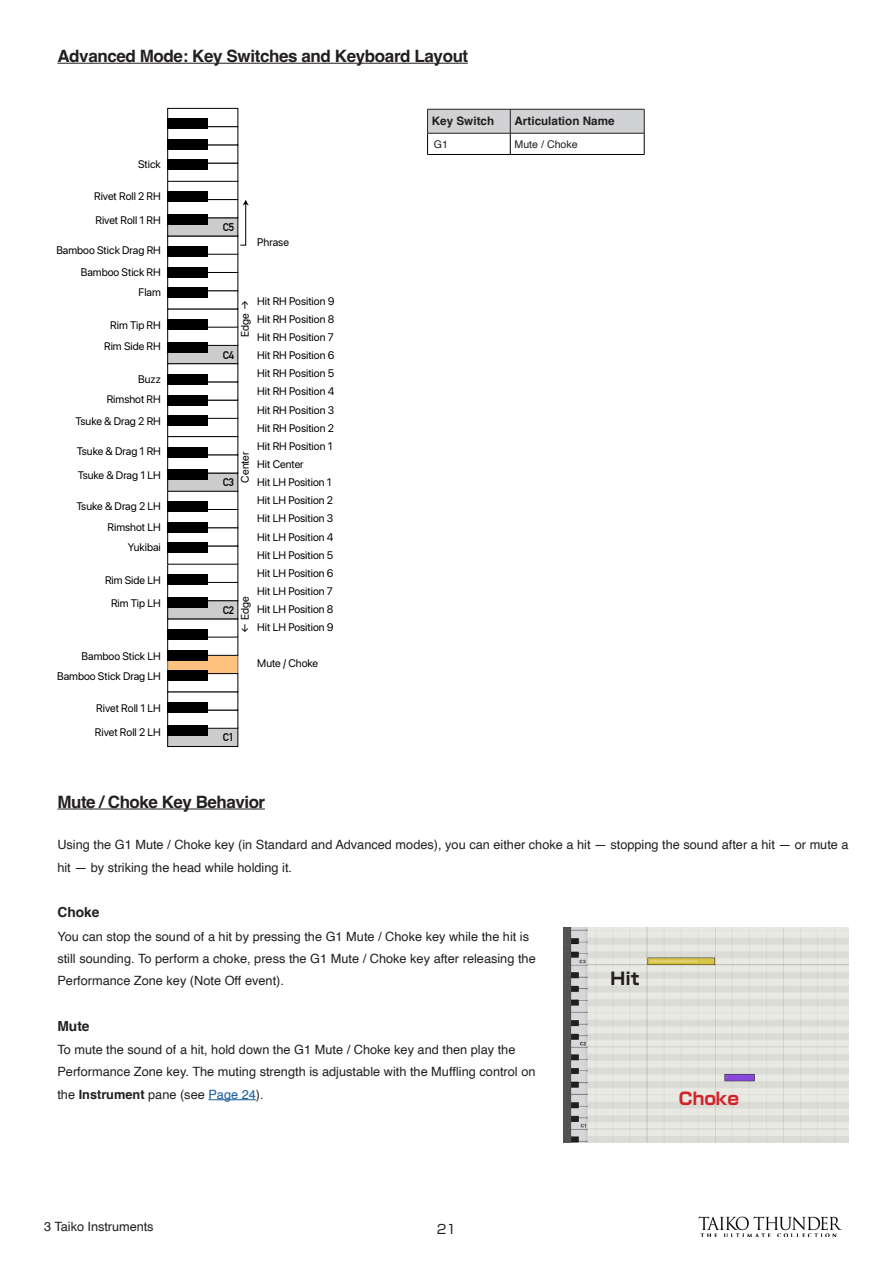
<style>
.page{position:relative;width:893px;height:1263px;background:#fff}
.page>*{position:absolute;margin:0;border:0;box-sizing:border-box;transform-origin:0 0}
.t1{font:italic 40.65px "SF Pro";color:#000}
.英語_-_中見出し{font:700 16.95px "Helvetica";letter-spacing:-.025em;color:#231f20}
.英語_-_大見出し{font:700 16.95px "Shin Go Pro";color:#d1232a}
.英語_-_大見出し-2{font:700 16.95px "Shin Go Pro";color:#231f20}
.英語_-_小見出し{font:700 13.8px "Helvetica";color:#231f20}
.英語本文{font:12.75px/22.4px "Helvetica";color:#231f20}
.t2{font:12.75px "Shin Go Pro";color:#231f20}
.t3{font:700 11.7px "Helvetica";color:#231f20}
.t4{font:10.95px/18.1px "SF Pro";color:#000}
.t5{font:700 10.95px "DIN Alternate";color:#000}
.t6{font:10.65px "Helvetica";color:#231f20}
.s1{font-weight:700}
.s2{color:#175d9e}
</style>
<div class="page">
<img style="left:698px;top:1216px;width:144px;height:21px">
<div style="left:168px;top:728px;width:70px;height:18px;background:#ccc"></div>
<div style="left:167px;top:728px;width:71px;height:19px;border:1px solid #000"></div>
<div style="left:167px;top:710px;width:71px;height:19px;border:1px solid #000"></div>
<div style="left:167px;top:725px;width:40px;height:10px;background:#000"></div>
<div style="left:167px;top:702px;width:40px;height:10px;background:#000"></div>
<div style="left:168px;top:655px;width:70px;height:19px;background:#ffc17f"></div>
<div style="left:167px;top:655px;width:71px;height:19px;border:1px solid #000"></div>
<div style="left:167px;top:637px;width:71px;height:19px;border:1px solid #000"></div>
<div style="left:167px;top:670px;width:40px;height:10px;background:#000"></div>
<div style="left:167px;top:650px;width:40px;height:10px;background:#000"></div>
<div style="left:167px;top:629px;width:40px;height:10px;background:#000"></div>
<div style="left:168px;top:601px;width:70px;height:18px;background:#ccc"></div>
<div style="left:167px;top:582px;width:71px;height:19px;border:1px solid #000"></div>
<div style="left:167px;top:564px;width:71px;height:19px;border:1px solid #000"></div>
<div style="left:167px;top:597px;width:40px;height:10px;background:#000"></div>
<div style="left:167px;top:575px;width:40px;height:10px;background:#000"></div>
<div style="left:167px;top:509px;width:71px;height:19px;border:1px solid #000"></div>
<div style="left:167px;top:543px;width:40px;height:10px;background:#000"></div>
<div style="left:167px;top:523px;width:40px;height:10px;background:#000"></div>
<div style="left:167px;top:491px;width:71px;height:19px;border:1px solid #000"></div>
<div style="left:167px;top:502px;width:40px;height:10px;background:#000"></div>
<div style="left:168px;top:473px;width:70px;height:18px;background:#ccc"></div>
<div style="left:167px;top:473px;width:71px;height:19px;border:1px solid #000"></div>
<div style="left:167px;top:470px;width:40px;height:10px;background:#000"></div>
<div style="left:167px;top:447px;width:40px;height:10px;background:#000"></div>
<div style="left:167px;top:418px;width:71px;height:19px;border:1px solid #000"></div>
<div style="left:167px;top:400px;width:71px;height:19px;border:1px solid #000"></div>
<div style="left:167px;top:415px;width:40px;height:10px;background:#000"></div>
<div style="left:167px;top:395px;width:40px;height:10px;background:#000"></div>
<div style="left:167px;top:374px;width:40px;height:10px;background:#000"></div>
<div style="left:168px;top:345px;width:70px;height:19px;background:#ccc"></div>
<div style="left:167px;top:345px;width:71px;height:19px;border:1px solid #000"></div>
<div style="left:167px;top:327px;width:71px;height:19px;border:1px solid #000"></div>
<div style="left:167px;top:342px;width:40px;height:10px;background:#000"></div>
<div style="left:167px;top:319px;width:40px;height:10px;background:#000"></div>
<div style="left:167px;top:272px;width:71px;height:19px;border:1px solid #000"></div>
<div style="left:167px;top:254px;width:71px;height:19px;border:1px solid #000"></div>
<div style="left:167px;top:287px;width:40px;height:11px;background:#000"></div>
<div style="left:167px;top:267px;width:40px;height:10px;background:#000"></div>
<div style="left:167px;top:236px;width:71px;height:19px;border:1px solid #000"></div>
<div style="left:167px;top:246px;width:40px;height:10px;background:#000"></div>
<div style="left:168px;top:218px;width:70px;height:18px;background:#ccc"></div>
<div style="left:167px;top:181px;width:71px;height:19px;border:1px solid #000"></div>
<div style="left:167px;top:215px;width:40px;height:10px;background:#000"></div>
<div style="left:167px;top:192px;width:40px;height:10px;background:#000"></div>
<div style="left:167px;top:163px;width:71px;height:19px;border:1px solid #000"></div>
<div style="left:167px;top:160px;width:40px;height:10px;background:#000"></div>
<div style="left:167px;top:140px;width:40px;height:10px;background:#000"></div>
<div style="left:167px;top:108px;width:71px;height:19px;border:1px solid #000"></div>
<div style="left:167px;top:119px;width:40px;height:10px;background:#000"></div>
<svg style="left:240px;top:200px;width:9px;height:46px"></svg>
<hr style="left:208px;top:1099px;width:48px;height:1px;background:#175d9e">
<img style="left:564px;top:928px;width:284px;height:214px">
<hr style="left:57px;top:63px;width:411px;height:1px;background:#231f20">
<hr style="left:57px;top:808px;width:208px;height:1px;background:#231f20">
<svg style="left:427px;top:109px;width:218px;height:45px"></svg>
<hr style="left:427px;top:154px;width:83px;height:1px;background:#000">
<hr style="left:510px;top:154px;width:134px;height:1px;background:#000">
<p class="t1" style="left:72px;top:28px;width:115px">TAIKO</p>
<p class="英語_-_中見出し" style="left:57px;top:46px;width:412px">Advanced Mode: Key Switches and Keyboard Layout</p>
<p class="t3" style="left:432px;top:114px;width:64px">Key Switch</p>
<p class="t4" style="left:138px;top:155px;width:24px">Stick</p>
<p class="t4" style="left:94px;top:185px;width:68px;line-height:23.5px">Rivet Roll 2 RH<br>Rivet Roll 1 RH</p>
<p class="t4" style="left:56px;top:240px;width:106px;line-height:21.8px;text-align:right">Bamboo Stick Drag RH<br>Bamboo Stick RH</p>
<p class="t4" style="left:139px;top:283px;width:24px">Flam</p>
<p class="t4" style="left:104px;top:314px;width:58px;line-height:21.8px;text-align:center">Rim Tip RH<br>Rim Side RH</p>
<p class="t4" style="left:107px;top:369px;width:56px;line-height:19.8px;text-align:right">Buzz<br>Rimshot RH</p>
<p class="t4" style="left:76px;top:412px;width:87px">Tsuke &amp; Drag 2 RH</p>
<p class="t4" style="left:77px;top:440px;width:85px;line-height:23.5px">Tsuke &amp; Drag 1 RH<br>Tsuke &amp; Drag 1 LH</p>
<p class="t4" style="left:76px;top:495px;width:86px;line-height:21.8px;text-align:right">Tsuke &amp; Drag 2 LH<br>Rimshot LH</p>
<p class="t4" style="left:128px;top:538px;width:35px">Yukibai</p>
<p class="t4" style="left:105px;top:568px;width:57px;line-height:23.5px;text-align:center">Rim Side LH<br>Rim Tip LH</p>
<p class="t4" style="left:57px;top:646px;width:105px;line-height:19.8px;text-align:right">Bamboo Stick LH<br>Bamboo Stick Drag LH</p>
<p class="t4" style="left:95px;top:697px;width:67px;line-height:23.5px">Rivet Roll 1 LH<br>Rivet Roll 2 LH</p>
<p class="t5" style="left:223px;top:219px;width:13px">5C</p>
<p class="t4" style="left:257px;top:234px;width:33px">Phrase</p>
<p class="t4" style="left:257px;top:292px;width:79px">Hit RH Position 9<br>Hit RH Position 8<br>Hit RH Position 7<br>Hit RH Position 6<br>Hit RH Position 5<br>Hit RH Position 4<br>Hit RH Position 3<br>Hit RH Position 2<br>Hit RH Position 1<br>Hit Center<br>Hit LH Position 1<br>Hit LH Position 2<br>Hit LH Position 3<br>Hit LH Position 4<br>Hit LH Position 5<br>Hit LH Position 6<br>Hit LH Position 7<br>Hit LH Position 8<br>Hit LH Position 9</p>
<p class="t4" style="left:257px;top:654px;width:62px">Mute / Choke</p>
<p class="t4" style="left:236px;top:337px;width:38px;rotate:-90deg">Edge →</p>
<p class="t5" style="left:223px;top:346px;width:13px">4C</p>
<p class="t4" style="left:236px;top:482px;width:32px;rotate:-90deg">Center</p>
<p class="t5" style="left:223px;top:474px;width:13px">3C</p>
<p class="t4" style="left:236px;top:633px;width:37px;rotate:-90deg">← Edge</p>
<p class="t5" style="left:223px;top:601px;width:13px">2C</p>
<p class="t5" style="left:223px;top:729px;width:13px">1C</p>
<p class="t6" style="left:434px;top:136px;width:16px">G1</p>
<p class="t3" style="left:514px;top:114px;width:102px">Articulation Name</p>
<p class="t6" style="left:514px;top:136px;width:65px">Mute / Choke</p>
<p class="英語_-_中見出し" style="left:57px;top:791px;width:209px">Mute / Choke Key Behavior</p>
<p class="英語本文" style="left:57px;top:834px;width:793px">Using the G1 Mute / Choke key (in Standard and Advanced modes ,) you can either choke a hit — stopping the sound after a hit — or mute a hit — by striking the head while holding .i t</p>
<p class="英語_-_小見出し" style="left:57px;top:904px;width:44px">Choke</p>
<p class="英語本文" style="left:57px;top:925px;width:480px">You can stop the sound of a hit by pressing the G1 Mute / Choke key while the hit is still sounding. To perform a choke, press the G1 Mute / Choke key after releasing the<br>Performance Zone key (Note Off event .(</p>
<p class="英語_-_小見出し" style="left:57px;top:1017px;width:34px">Mute</p>
<p class="英語本文" style="left:57px;top:1039px;width:480px">To mute the sound of a hit, hold down the G1 Mute / Choke key and then play the<br>Performance Zone key. The muting strength is adjustable with the Muffling control on the <span class="s1">Instrument</span> pane (see <span class="s2">Page 24</span> .(</p>
<p class="英語_-_大見出し-2" style="left:611px;top:965px;width:30px">Hit</p>
<p class="英語_-_大見出し" style="left:679px;top:1085px;width:62px">Choke</p>
<p class="英語本文" style="left:44px;top:1215px;width:111px">3 Taiko Instruments</p>
<p class="t2" style="left:437px;top:1219px;width:21px">21</p>
</div>
